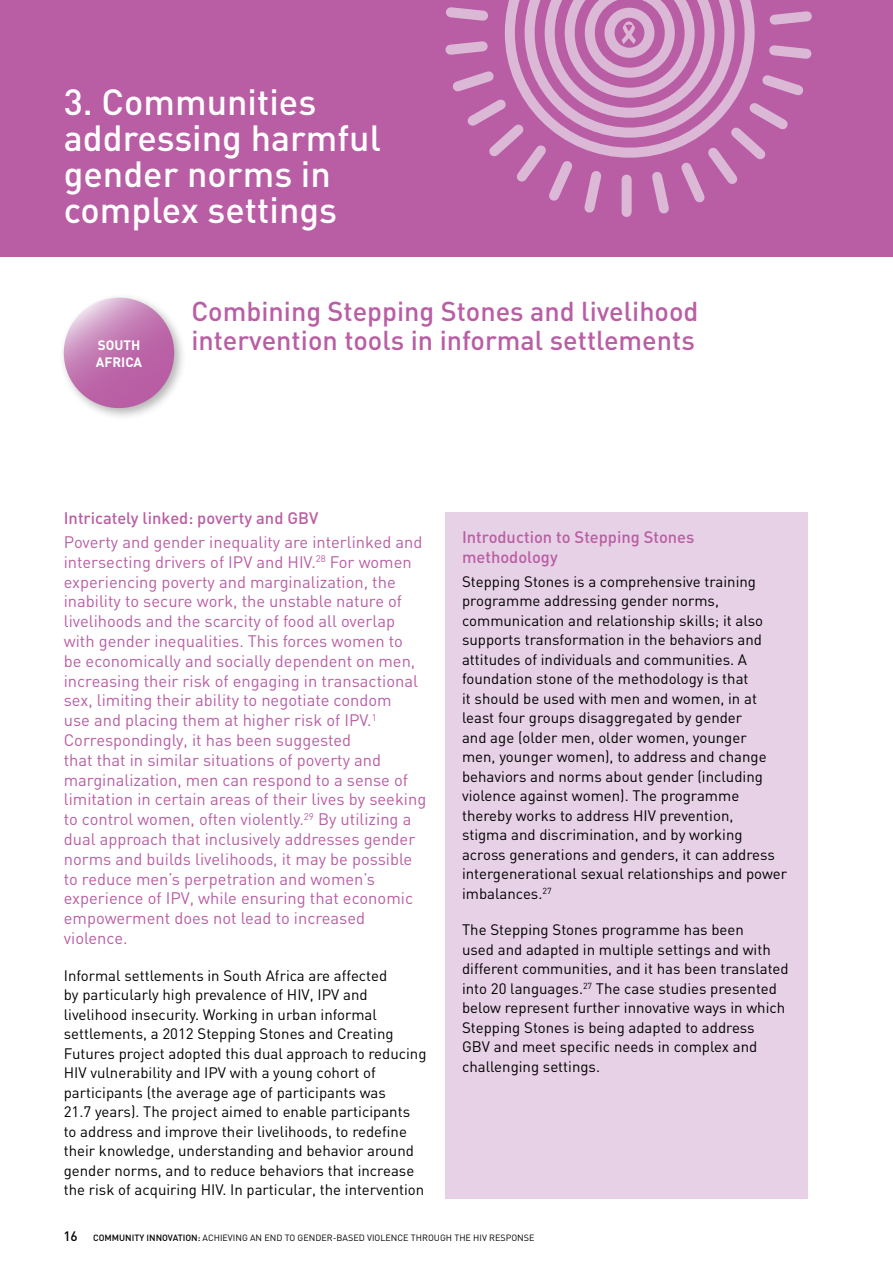
<style>
.page{position:relative;width:893px;height:1263px;background:#fff}
.page>*{position:absolute;margin:0;border:0;box-sizing:border-box;transform-origin:0 0}
.t1{font:500 36px/36px "DIN";color:#fff}
.t2{font:500 27px/28.5px "DIN";color:#b95ea4}
.t3{font:16.5px/19.8px "DIN";color:#b95ea4}
.t4{font:500 16.5px/19.8px "DIN";color:#b95ea4}
.t5{font:15px/19.5px "DIN";color:#000}
.t6{font:700 13.5px/16.5px "DIN";color:#fff}
.t7{font:9px "DIN";color:#000}
.s1{font-weight:500;font-size:13.5px}
.s2{font-weight:500}
</style>
<div class="page">
<div style="left:0;top:0;width:893px;height:256px;background:#b95ea4"></div>
<div style="left:59px;top:293px;width:129px;height:128px;background:#000;opacity:.3"></div>
<svg style="left:64px;top:298px;width:110px;height:110px;background:#c37ab3"></svg>
<svg style="left:445px;top:0;width:367px;height:217px"></svg>
<div style="left:445px;top:512px;width:363px;height:687px;background:#e7d1e6"></div>
<h1 class="t1" style="left:64px;top:83px;width:319px">3. Communities addressing harmful gender norms in complex settings</h1>
<p class="t6" style="left:96px;top:337px;width:48px">SOUTH<br>AFRICA</p>
<h2 class="t2" style="left:191px;top:296px;width:509px">Combining Stepping Stones and livelihood intervention tools in informal settlements</h2>
<p class="t4" style="left:64px;top:507px;width:256px">Intricately linked: poverty and GBV</p>
<p class="t3" style="left:64px;top:532px;width:360px">Poverty and gender inequality are interlinked and intersecting drivers of IPV</p>
<p class="t3" style="left:64px;top:552px;width:364px;text-indent:193px">and HIV.<sup>28</sup> For women experiencing poverty and marginalization, the inability to secure work, the unstable nature of livelihoods and the scarcity of food all overlap with gender inequalities. This forces women to<br>be economically and socially dependent on men, increasing their risk of engaging in transactional sex, limiting their ability to negotiate condom<br>use and placing them at higher risk of IPV.<sup>1<br></sup>Correspondingly, it has been suggested<br>that that in similar situations of poverty and marginalization, men can respond to a sense of limitation in certain areas of their lives by seeking to control women, often violently.<sup>29</sup> By utilizing a dual approach that inclusively addresses gender norms and builds livelihoods, it may be possible to reduce men’s perpetration and women’s experience of IPV, while ensuring that economic empowerment does not lead to increased violence.</p>
<p class="t5" style="left:64px;top:965px;width:325px">I nformal settlements in South Africa are affected by particularly high prevalence of HIV, IPV</p>
<p class="t5" style="left:64px;top:984px;width:364px;text-indent:279px">and livelihood insecurity. Working in urban informal settlements, a 2012 Stepping Stones and Creating Futures project adopted this dual approach to reducing HIV vulnerability and IPV</p>
<p class="t5" style="left:64px;top:1062px;width:362px;text-indent:166px">with a young cohort of participants (the average age of participants was<br>21.7 years). The project aimed to enable participants to address and improve their livelihoods, to redefine their knowledge, understanding and behavior around gender norms, and to reduce behaviors that increase the risk of acquiring HIV. I n particular, the intervention</p>
<p class="t4" style="left:462px;top:527px;width:234px">Introduction to Stepping Stones methodology</p>
<p class="t5" style="left:462px;top:571px;width:327px">Stepping Stones is a comprehensive training programme addressing gender norms, communication and relationship skills; it also supports transformation in the behaviors and attitudes of individuals and communities. A foundation stone of the methodology is that<br>it should be used with men and women, in at least four groups disaggregated by gender<br>and age (older men, older women, younger<br>men, younger women), to address and change behaviors and norms about gender (including violence against women). The programme thereby works to address HIV prevention,<br>stigma and discrimination, and by working across generations and genders, it can address intergenerational sexual relationships and power imbalances.<sup>27</sup></p>
<p class="t5" style="left:462px;top:920px;width:328px">The Stepping Stones programme has been<br>used and adapted in multiple settings and with different communities, and it has been translated into 20 languages.<sup>27</sup> The case studies presented below represent further innovative ways in which Stepping Stones is being adapted to address<br>GBV</p>
<p class="t5" style="left:462px;top:1037px;width:297px;text-indent:32px">and meet specific needs in complex and challenging settings.</p>
<p class="t7" style="left:63px;top:1232px;width:416px"><span class="s1">16</span> <span class="s2">Community innovation:</span> achieving an end to gender-based violence through the HIV</p>
<p class="t7" style="left:489px;top:1232px;width:47px">response</p>
</div>
